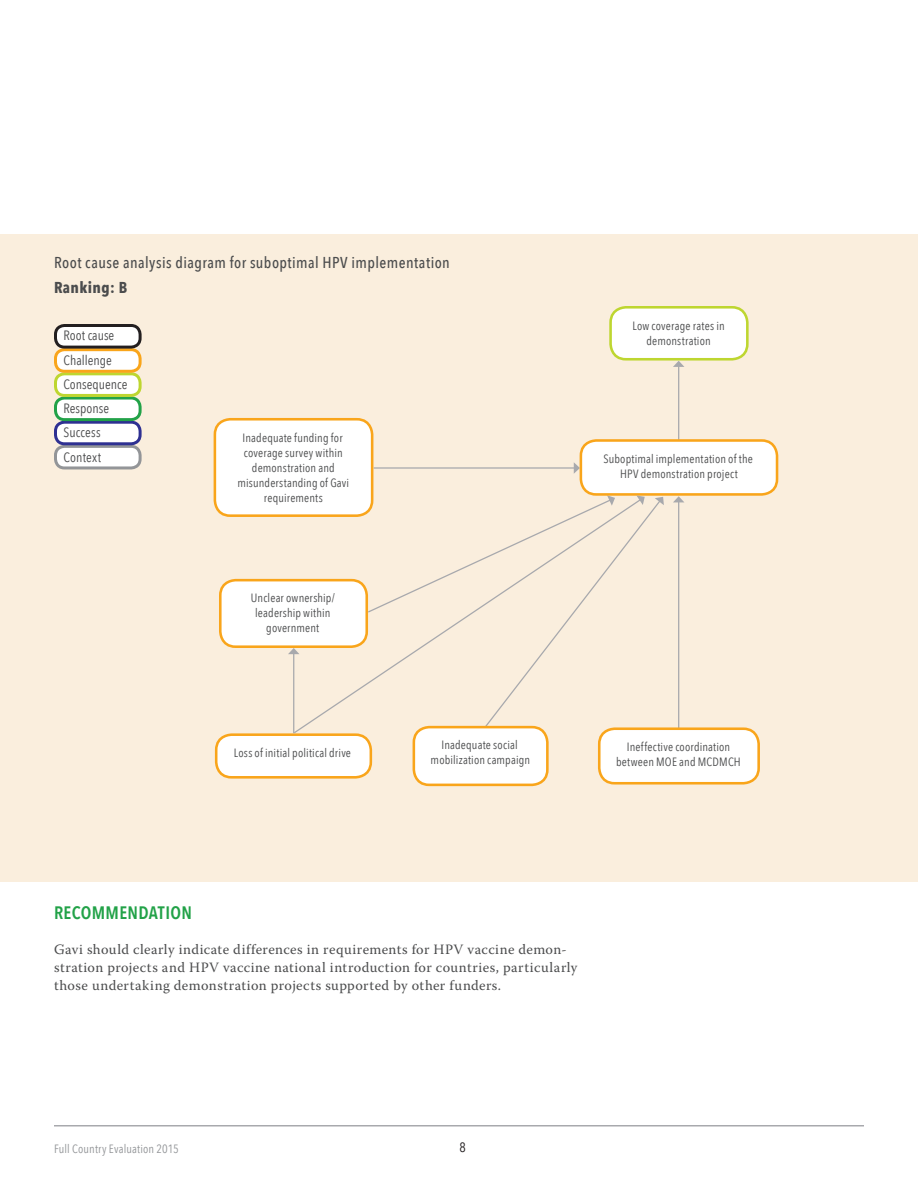
<style>
.page{position:relative;width:918px;height:1188px;background:#fff}
.page>*{position:absolute;margin:0;border:0;box-sizing:border-box;transform-origin:0 0}
.Findings_Recomendati{font:600 18px "Avenir Next Condensed";letter-spacing:.02em;color:#22a248}
._2nd_Subhead{font:500 15.75px "Avenir Next Condensed";letter-spacing:.025em;color:#4b4c4d}
.Ranking_Letter{font:700 15.75px "Avenir Next Condensed";letter-spacing:.025em;color:#4b4c4d}
.Body_flush{font:14.25px/18px "Warnock Pro";letter-spacing:.03em;color:#4b4c4d}
.t1{font:13.5px "Avenir Next Condensed";color:#4b4c4d}
.t2{font:13.5px "Avenir Next Condensed";color:#231f20}
.flowchart_text{font:12px/15px "Avenir Next Condensed";letter-spacing:.015em;color:#4b4c4d;text-align:center}
.t3{font:12px "Avenir Next Condensed";letter-spacing:.01em;color:#939598}
</style>
<div class="page">
<hr style="left:54px;top:1125px;width:810px;height:1px;background:#a8a9ad">
<div style="left:0;top:234px;width:918px;height:648px;background:#faeedd"></div>
<div style="left:56px;top:446px;width:84px;height:22px;background:#fff;border-radius:9px"></div>
<div style="left:54px;top:445px;width:88px;height:24px;border:3px solid #939598;border-radius:9px"></div>
<div style="left:56px;top:422px;width:84px;height:22px;background:#fff;border-radius:9px"></div>
<div style="left:54px;top:421px;width:88px;height:24px;border:3px solid #2e3092;border-radius:9px"></div>
<div style="left:56px;top:398px;width:84px;height:22px;background:#fff;border-radius:9px"></div>
<div style="left:54px;top:397px;width:88px;height:24px;border:3px solid #22a248;border-radius:9px"></div>
<div style="left:56px;top:374px;width:84px;height:21px;background:#fff;border-radius:9px"></div>
<div style="left:54px;top:372px;width:88px;height:25px;border:3px solid #bed630;border-radius:9px"></div>
<div style="left:56px;top:350px;width:84px;height:21px;background:#fff;border-radius:9px"></div>
<div style="left:54px;top:348px;width:88px;height:25px;border:3px solid #f9a51b;border-radius:9px"></div>
<div style="left:56px;top:326px;width:84px;height:21px;background:#fff;border-radius:9px"></div>
<div style="left:54px;top:324px;width:88px;height:25px;border:3px solid #231f20;border-radius:9px"></div>
<hr style="left:374px;top:467px;width:201px;height:2px;background:#a8a9ad">
<svg style="left:574px;top:462px;width:6px;height:12px"></svg>
<hr style="left:678px;top:366px;width:1px;height:74px;background:#a8a9ad">
<svg style="left:673px;top:361px;width:11px;height:6px"></svg>
<hr style="left:678px;top:502px;width:1px;height:228px;background:#a8a9ad">
<svg style="left:673px;top:496px;width:11px;height:6px"></svg>
<div style="left:215px;top:419px;width:157px;height:97px;background:#fff;border-radius:15px"></div>
<div style="left:214px;top:418px;width:159px;height:99px;border:3px solid #f9a51b;border-radius:15px"></div>
<div style="left:220px;top:580px;width:147px;height:67px;background:#fff;border-radius:15px"></div>
<div style="left:219px;top:579px;width:149px;height:69px;border:3px solid #f9a51b;border-radius:15px"></div>
<div style="left:611px;top:307px;width:136px;height:52px;background:#fff;border-radius:15px"></div>
<div style="left:609px;top:306px;width:140px;height:55px;border:3px solid #bed630;border-radius:15px"></div>
<div style="left:581px;top:440px;width:196px;height:54px;background:#fff;border-radius:15px"></div>
<div style="left:580px;top:439px;width:198px;height:57px;border:3px solid #f9a51b;border-radius:15px"></div>
<div style="left:599px;top:729px;width:160px;height:54px;background:#fff;border-radius:15px"></div>
<div style="left:598px;top:727px;width:162px;height:58px;border:3px solid #f9a51b;border-radius:15px"></div>
<div style="left:414px;top:727px;width:133px;height:58px;background:#fff;border-radius:15px"></div>
<div style="left:413px;top:726px;width:136px;height:60px;border:3px solid #f9a51b;border-radius:15px"></div>
<div style="left:216px;top:735px;width:155px;height:42px;background:#fff;border-radius:15px"></div>
<div style="left:215px;top:733px;width:157px;height:46px;border:3px solid #f9a51b;border-radius:15px"></div>
<svg style="left:288px;top:649px;width:5px;height:5px"></svg>
<svg style="left:293px;top:510px;width:74px;height:225px"></svg>
<svg style="left:367px;top:495px;width:297px;height:240px"></svg>
<p class="_2nd_Subhead" style="left:54px;top:253px;width:397px">Root cause analysis diagram for suboptimal HPV implementation</p>
<p class="Ranking_Letter" style="left:54px;top:277px;width:75px">Ranking: B</p>
<p class="t1" style="left:64px;top:324px;width:52px">Root cause</p>
<p class="t1" style="left:64px;top:348px;width:50px">Challenge</p>
<p class="t1" style="left:64px;top:373px;width:65px">Consequence</p>
<p class="t1" style="left:64px;top:397px;width:47px">Response</p>
<p class="t1" style="left:64px;top:421px;width:39px">Success</p>
<p class="t1" style="left:64px;top:445px;width:39px">Context</p>
<p class="flowchart_text" style="left:237px;top:429px;width:113px">Inadequate funding for coverage survey within demonstration and misunderstanding of Gavi requirements</p>
<p class="flowchart_text" style="left:251px;top:590px;width:85px">Unclear ownership/ leadership within government</p>
<p class="flowchart_text" style="left:234px;top:745px;width:119px">Loss of initial political drive</p>
<p class="flowchart_text" style="left:431px;top:737px;width:101px">Inadequate social mobilization campaign</p>
<p class="flowchart_text" style="left:633px;top:317px;width:94px">Low coverage rates in demonstration</p>
<p class="flowchart_text" style="left:603px;top:450px;width:151px">Suboptimal implementation of the<br>HPV demonstration project</p>
<p class="flowchart_text" style="left:616px;top:739px;width:126px">Ineffective coordination between MOE and MCDMCH</p>
<p class="Findings_Recomendati" style="left:54px;top:897px;width:140px">RECOMMENDATION</p>
<p class="Body_flush" style="left:54px;top:940px;width:525px">Gavi should clearly indicate differences in requirements for HPV vaccine demon&shy;stration projects and HPV vaccine national introduction for countries, particularly those undertaking demonstration projects supported by other funders.</p>
<p class="t3" style="left:54px;top:1138px;width:126px">Full Country Evaluation 2015</p>
<p class="t2" style="left:459px;top:1136px;width:8px">8</p>
</div>
